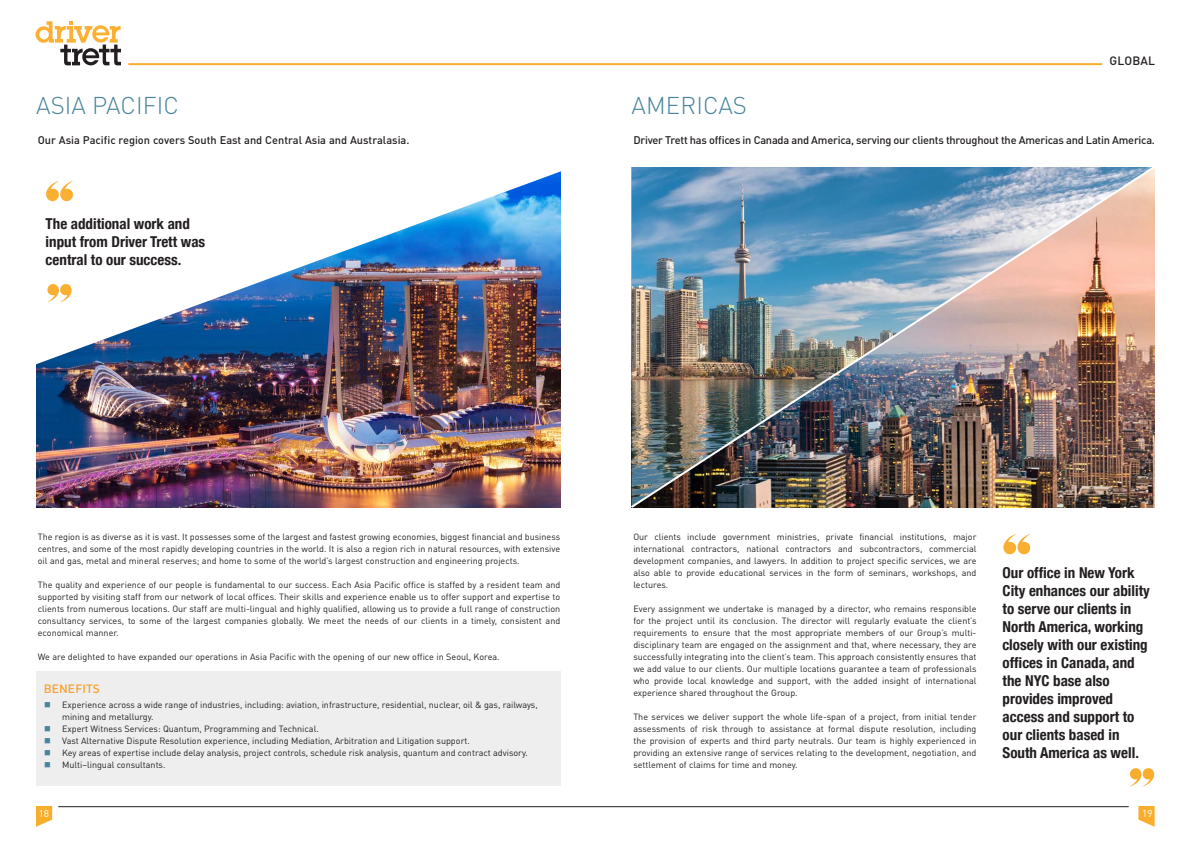
<style>
.page{position:relative;width:1191px;height:842px;background:#fff}
.page>*{position:absolute;margin:0;border:0;box-sizing:border-box;transform-origin:0 0}
.Headline{font:300 24px "DIN Pro";letter-spacing:.005em;color:#48849c}
.Pull_quote{font:700 condensed 15px/18px "Helvetica Neue";color:#231f20}
.t1{font:500 12px "DIN Pro";letter-spacing:.01em;color:#f9a12c}
.t2{font:500 12px "DIN Pro";letter-spacing:.01em;color:#231f20}
.Body_copy_indent{font:500 11px "DIN Pro";letter-spacing:-.02em;color:#231f20}
.Body_copy_indent-2{font:500 11px "DIN Pro";color:#231f20}
.t3{font:10px "DIN Pro";color:#fff}
.Body_copy_indent-3{font:9px/12px "DIN Pro";color:#231f20;text-align:justify}
</style>
<div class="page">
<hr style="left:128px;top:63px;width:974px;height:2px;background:#f8ae2c">
<svg style="left:36px;top:21px;width:85px;height:44px"></svg>
<svg style="left:36px;top:806px;width:16px;height:21px"></svg>
<svg style="left:1138px;top:806px;width:16px;height:21px"></svg>
<hr style="left:58px;top:806px;width:1070px;height:1px;background:#231f20">
<div style="left:36px;top:671px;width:524px;height:114px;background:#eeeeef"></div>
<img style="left:37px;top:367px;width:523px;height:141px">
<svg style="left:1003px;top:534px;width:27px;height:20px"></svg>
<svg style="left:1130px;top:768px;width:24px;height:18px"></svg>
<img style="left:631px;top:167px;width:524px;height:341px">
<img style="left:36px;top:171px;width:525px;height:196px">
<svg style="left:46px;top:181px;width:27px;height:20px"></svg>
<svg style="left:47px;top:284px;width:25px;height:18px"></svg>
<p class="Headline" style="left:36px;top:86px;width:144px">ASIA PACIFIC</p>
<p class="Headline" style="left:631px;top:86px;width:117px">AMERICAS</p>
<h3 class="t2" style="left:1109px;top:51px;width:47px">GLOBAL</h3>
<p class="Body_copy_indent-2" style="left:38px;top:131px;width:373px">Our Asia Pacific region covers South East and Central Asia and Australasia.</p>
<p class="Pull_quote" style="left:46px;top:214px;width:161px">The additional work and input from Driver Trett was central to our success.</p>
<p class="Body_copy_indent" style="left:633px;top:131px;width:523px">Driver Trett has offices in Canada and America, serving our clients throughout the Americas and Latin America.</p>
<p class="Body_copy_indent-3" style="left:38px;top:530px;width:524px">The region is as diverse as it is vast. It possesses some of the largest and fastest growing economies, biggest financial and business centres, and some of the most rapidly developing countries in the world. It is also a region rich in natural resources, with extensive oil and gas, metal and mineral reserves; and home to some of the world’s largest construction and engineering projects.</p>
<p class="Body_copy_indent-3" style="left:38px;top:578px;width:524px">The quality and experience of our people is fundamental to our success. Each Asia Pacific office is staffed by a resident team and supported by visiting staff from our network of local offices. Their skills and experience enable us to offer support and expertise to clients from numerous locations. Our staff are multi-lingual and highly qualified, allowing us to provide a full range of construction consultancy services, to some of the largest companies globally. We meet the needs of our clients in a timely, consistent and economical manner.</p>
<p class="Body_copy_indent-3" style="left:38px;top:650px;width:463px">We are delighted to have expanded our operations in Asia Pacific with the opening of our new office in Seoul, Korea.</p>
<p class="Body_copy_indent-3" style="left:62px;top:698px;width:477px">Experience across a wide range of industries, including: aviation, infrastructure, residential, nuclear, oil &amp; gas, railways, mining and metallurgy.</p>
<p class="Body_copy_indent-3" style="left:62px;top:722px;width:258px">Expert Witness Services: Quantum, Programming and Technical.</p>
<p class="Body_copy_indent-3" style="left:62px;top:734px;width:409px">Vast Alternative Dispute Resolution experience, including Mediation, Arbitration and Litigation support.</p>
<p class="Body_copy_indent-3" style="left:62px;top:746px;width:467px">Key areas of expertise include delay analysis, project controls, schedule risk analysis, quantum and contract advisory.</p>
<p class="Body_copy_indent-3" style="left:62px;top:758px;width:105px">Multi–lingual consultants.</p>
<p class="t1" style="left:44px;top:679px;width:58px">BENEFITS</p>
<p class="Body_copy_indent-3" style="left:633px;top:530px;width:345px">Our clients include government ministries, private financial institutions, major international contractors, national contractors and subcontractors, commercial development companies, and lawyers. In addition to project specific services, we are also able to provide educational services in the form of seminars, workshops, and lectures.</p>
<p class="Body_copy_indent-3" style="left:633px;top:602px;width:345px">Every assignment we undertake is managed by a director, who remains responsible for the project until its conclusion. The director will regularly evaluate the client’s requirements to ensure that the most appropriate members of our Group’s multi&shy;disciplinary team are engaged on the assignment and that, where necessary, they are successfully integrating into the client’s team. This approach consistently ensures that we add value to our clients. Our multiple locations guarantee a team of professionals who provide local knowledge and support, with the added insight of international experience shared throughout the Group.</p>
<p class="Body_copy_indent-3" style="left:633px;top:710px;width:345px">The services we deliver support the whole life-span of a project, from initial tender assessments of risk through to assistance at formal dispute resolution, including the provision of experts and third party neutrals. Our team is highly experienced in providing an extensive range of services relating to the development, negotiation, and settlement of claims for time and money.</p>
<p class="Pull_quote" style="left:1002px;top:563px;width:149px">Our office in New York<br>City enhances our ability to serve our clients in<br>North America, working closely with our existing offices in Canada, and the NYC base also provides improved access and support to our clients based in<br>South America as well.</p>
<p class="t3" style="left:39px;top:806px;width:12px">18</p>
<p class="t3" style="left:1142px;top:806px;width:12px">19</p>
</div>
